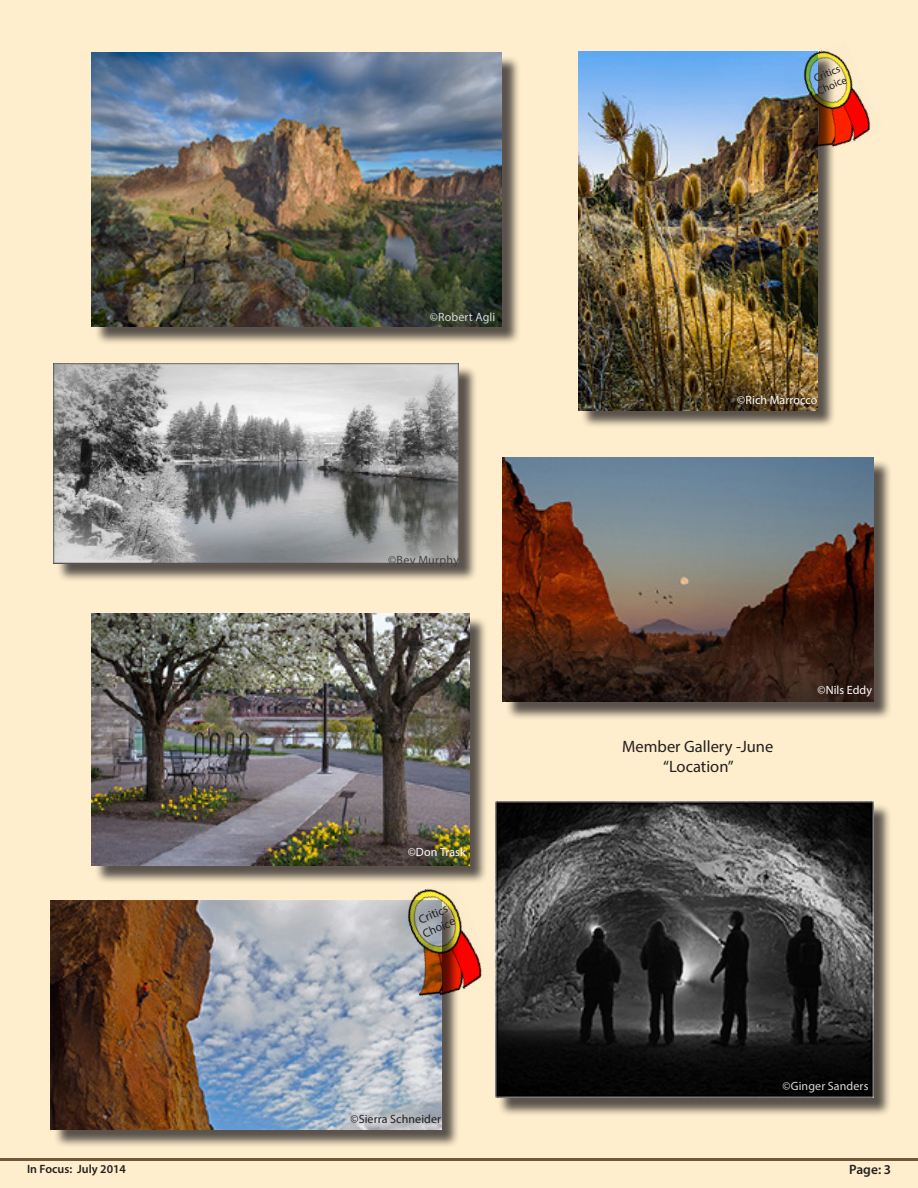
<style>
.page{position:relative;width:918px;height:1188px;background:#fff}
.page>*{position:absolute;margin:0;border:0;box-sizing:border-box;transform-origin:0 0}
.t1{font:16.5px "Myriad Pro";color:#231f20}
.t2{font:600 13.5px "Myriad Pro";color:#231f20}
.t3{font:12px "Myriad Pro";letter-spacing:.005em;color:#fff}
.t4{font:12px "Myriad Pro";letter-spacing:.01em;color:#231f20}
.t5{font:12px "Myriad Pro";letter-spacing:.01em;color:#d9dadc}
.t6{font:600 12px "Myriad Pro";color:#231f20}
.t7{font:12px "Myriad Pro";letter-spacing:.025em;color:#414243}
.t8{font:10.8px "Myriad Pro";color:#231f20}
</style>
<div class="page">
<div style="left:1px;top:0;width:917px;height:1188px;background:#ffeecd"></div>
<hr style="left:0;top:1158px;width:918px;height:3px;background:#71583a">
<div style="left:94px;top:55px;width:426px;height:290px;background:#231f20;opacity:.75"></div>
<img style="left:92px;top:53px;width:410px;height:273px">
<div style="left:94px;top:616px;width:394px;height:268px;background:#231f20;opacity:.75"></div>
<img style="left:92px;top:614px;width:378px;height:252px">
<div style="left:498px;top:803px;width:394px;height:313px;background:#231f20;opacity:.75"></div>
<img style="left:495px;top:801px;width:378px;height:297px">
<div style="left:53px;top:902px;width:407px;height:246px;background:#231f20;opacity:.75"></div>
<img style="left:51px;top:900px;width:390px;height:229px">
<div style="left:505px;top:459px;width:387px;height:262px;background:#231f20;opacity:.75"></div>
<img style="left:502px;top:457px;width:371px;height:245px">
<div style="left:580px;top:53px;width:256px;height:376px;background:#231f20;opacity:.75"></div>
<img style="left:578px;top:51px;width:240px;height:359px">
<div style="left:56px;top:366px;width:422px;height:216px;background:#231f20;opacity:.75"></div>
<img style="left:54px;top:363px;width:405px;height:201px">
<img style="left:382px;top:878px;width:106px;height:128px">
<img style="left:781px;top:50px;width:90px;height:106px">
<p class="t5" style="left:430px;top:309px;width:67px">©Robert Agli</p>
<p class="t7" style="left:388px;top:552px;width:72px">©Bev Murphy</p>
<p class="t3" style="left:408px;top:845px;width:60px">©Don Trask</p>
<p class="t4" style="left:416px;top:913px;width:32px;rotate:-23deg">Critics</p>
<p class="t4" style="left:420px;top:927px;width:36px;rotate:-23deg">Choice</p>
<p class="t4" style="left:351px;top:1112px;width:92px">©Sierra Schneider</p>
<p class="t8" style="left:812px;top:72px;width:29px;rotate:-23deg">Critics</p>
<p class="t8" style="left:815px;top:85px;width:32px;rotate:-23deg">Choice</p>
<p class="t3" style="left:737px;top:392px;width:82px">©Rich Marrocco</p>
<p class="t1" style="left:622px;top:736px;width:153px">Member Gallery -June</p>
<p class="t1" style="left:663px;top:756px;width:72px">“Location”</p>
<p class="t3" style="left:817px;top:683px;width:56px">©Nils Eddy</p>
<p class="t5" style="left:783px;top:1079px;width:87px">©Ginger Sanders</p>
<p class="t6" style="left:27px;top:1161px;width:100px">In Focus: July 2014</p>
<p class="t2" style="left:849px;top:1161px;width:44px">Page: 3</p>
</div>
